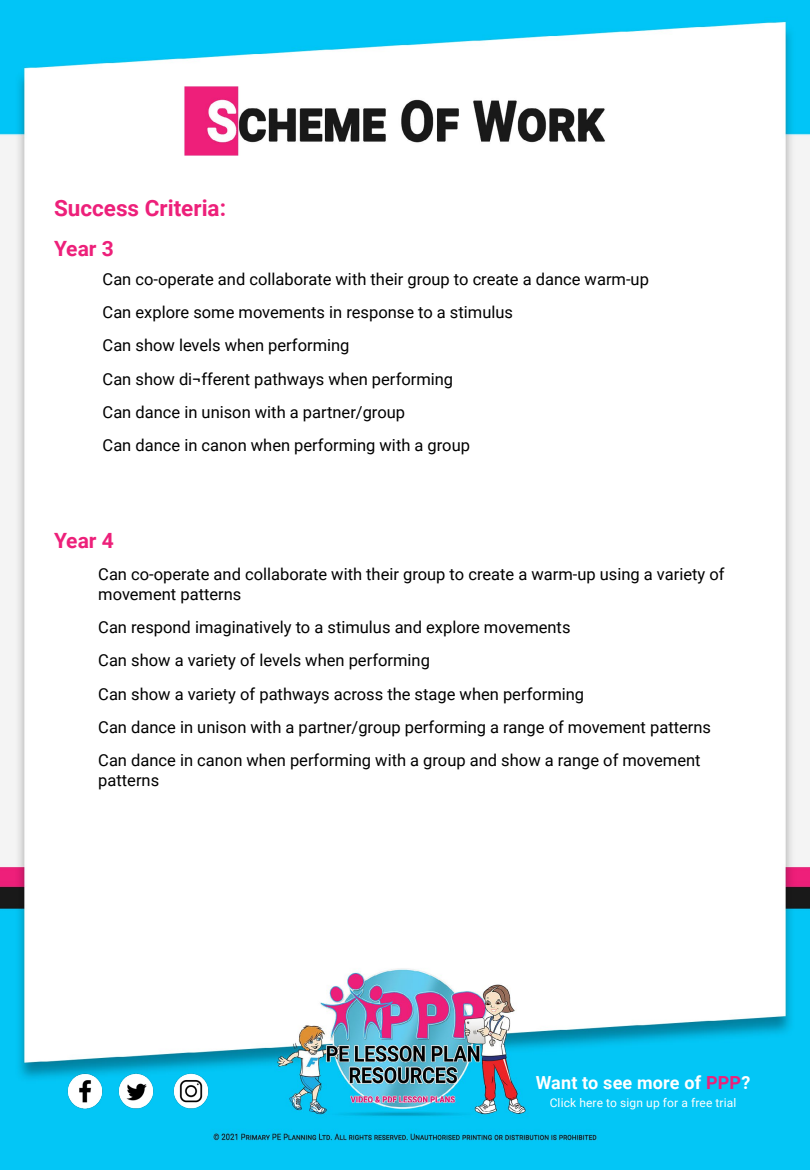
<style>
.page{position:relative;width:810px;height:1170px;background:#fff}
.page>*{position:absolute;margin:0;border:0;box-sizing:border-box;transform-origin:0 0}
.t1{font:700 22.5px "Roboto";color:#ed207a}
.t2{font:700 21px "Roboto";color:#ed207a}
.t3{font:700 18px "Roboto";letter-spacing:.01em;color:#fff}
.t4{font:16.5px/33.3px "Roboto";color:#000}
.t5{font:12px "Roboto";letter-spacing:.01em;color:#fff}
.s1{color:#ed207a}
</style>
<div class="page">
<img style="left:0;top:0;width:810px;height:1170px">
<img style="left:66px;top:1070px;width:38px;height:40px">
<img style="left:117px;top:1070px;width:38px;height:40px">
<img style="left:172px;top:1070px;width:38px;height:40px">
<h1 class="t1" style="left:54px;top:192px;width:174px">Success Criteria:</h1>
<p class="t2" style="left:54px;top:234px;width:61px">Year 3</p>
<p class="t4" style="left:103px;top:262px;width:548px">Can co-operate and collaborate with their group to create a dance warm-up Can explore some movements in response to a stimulus<br>Can show levels when performing<br>Can show di¬fferent pathways when performing<br>Can dance in unison with a partner/group<br>Can dance in canon when performing with a group</p>
<p class="t2" style="left:54px;top:525px;width:61px">Year 4</p>
<p class="t4" style="left:98px;top:563px;width:628px;line-height:19.8px">Can co-operate and collaborate with their group to create a warm-up using a variety of movement patterns</p>
<p class="t4" style="left:98px;top:610px;width:614px">Can respond imaginatively to a stimulus and explore movements<br>Can show a variety of levels when performing<br>Can show a variety of pathways across the stage when performing<br>Can dance in unison with a partner/group performing a range of movement patterns Can dance in canon when performing with a group and show a range of movement</p>
<p class="t4" style="left:98px;top:763px;width:62px">patterns</p>
<p class="t3" style="left:536px;top:1070px;width:216px">Want to see more of <span class="s1">PPP</span>?</p>
<p class="t5" style="left:550px;top:1094px;width:188px">Click here to sign up for a free trial</p>
</div>
